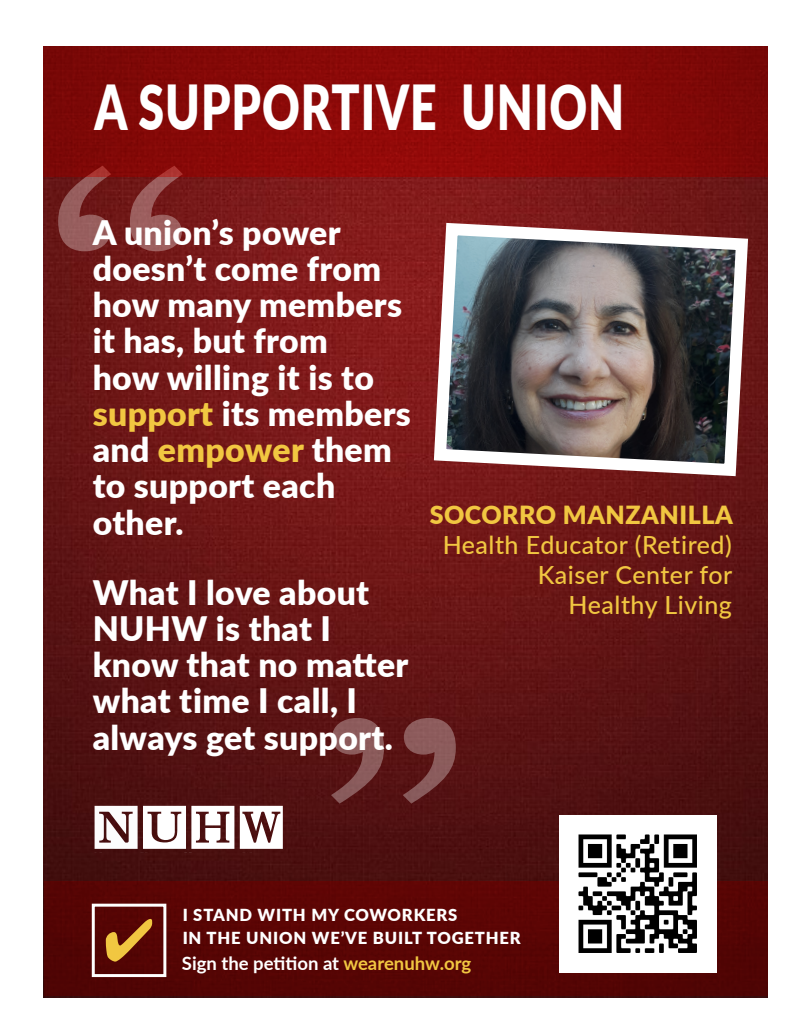
<style>
.page{position:relative;width:810px;height:1035px;background:#fff}
.page>*{position:absolute;margin:0;border:0;box-sizing:border-box;transform-origin:0 0}
.t1{font:316.25px "Libre Baskerville";color:#fff;scale:1.18 1}
.t2{font:900 62px "Lato";letter-spacing:.02em;color:#fff;scale:.75 1}
.t3{font:900 33.75px/36.2px "Lato";letter-spacing:.01em;color:#fff}
.t4{font:500 25px/30px "Lato";letter-spacing:.02em;color:#f1c741;text-align:right}
.t5{font:700 18.5px "Lato";color:#fff}
.t6{font:900 16.62px "Lato";letter-spacing:.05em;color:#fff}
.s1{color:#f1c741}
.s2{font-weight:900}
</style>
<div class="page">
<img style="left:43px;top:177px;width:724px;height:821px">
<div style="left:44px;top:881px;width:724px;height:115px;background:#580504"></div>
<div style="left:92px;top:904px;width:74px;height:73px;border:3px solid #fff"></div>
<hr style="left:809px;top:15px;width:1px;height:116px;background:#b0231c">
<svg style="left:95px;top:806px;width:139px;height:43px"></svg>
<svg style="left:240px;top:806px;width:43px;height:43px"></svg>
<img style="left:428px;top:217px;width:326px;height:265px">
<img style="left:559px;top:815px;width:158px;height:158px">
<svg style="left:43px;top:46px;width:725px;height:131px;fill:#880908"></svg>
<p class="t2" style="left:94px;top:61px;width:708px">A SUPPORTIVE UNION</p>
<h1 class="t1" style="left:37px;top:121px;width:144px">“</h1>
<p class="t3" style="left:93px;top:213px;width:320px">A union’s power doesn’t come from how many members it has, but from<br>how willing it is to <span class="s1">support</span> its members and <span class="s1">empower</span> them to support each other.</p>
<p class="t4" style="left:430px;top:499px;width:305px"><span class="s2">SOCORRO MANZANILLA<br></span>Health Educator (Retired)<br>Kaiser Center for<br>Healthy Living</p>
<p class="t3" style="left:93px;top:573px;width:317px">What I love about<br>NUHW is that I know that no matter what time I call, I always get support.</p>
<h1 class="t1" style="left:477px;top:848px;width:144px;rotate:-180deg">“</h1>
<p class="t6" style="left:183px;top:902px;width:276px">I STAND WITH MY COWORKERS</p>
<p class="t6" style="left:183px;top:925px;width:340px">IN THE UNION WE’VE BUILT TOGETHER</p>
<p class="t5" style="left:182px;top:950px;width:291px">Sign the petition at <span class="s1">wearenuhw.org</span></p>
</div>
